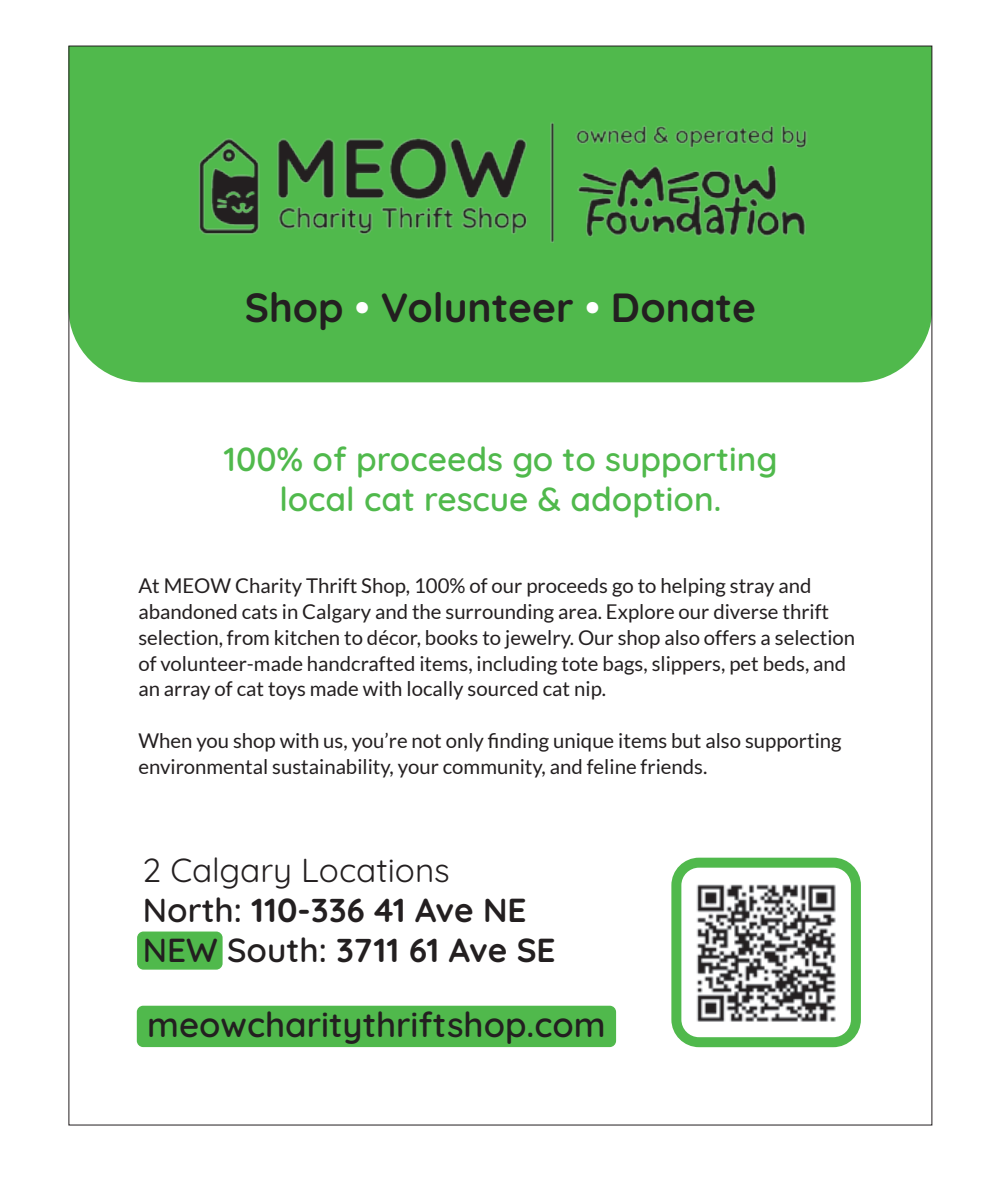
<style>
.page{position:relative;width:990px;height:1188px;background:#fff}
.page>*{position:absolute;margin:0;border:0;box-sizing:border-box;transform-origin:0 0}
.t1{font:700 40.8px "Quicksand";color:#231f20}
.t2{font:600 34.6px "Quicksand";color:#231f20}
.t3{font:700 33.4px/40px "Quicksand";color:#231f20}
.t4{font:600 33.4px/40px "Quicksand";color:#50b94c;text-align:center}
.t5{font:20.4px/26px "Lato";color:#231f20}
.s1{color:#fff}
.s2{font-weight:400}
.s3{font-weight:600}
</style>
<div class="page">
<div style="left:70px;top:48px;width:860px;height:334px;background:#50b94c"></div>
<img style="left:165px;top:111px;width:675px;height:150px">
<div style="left:137px;top:1006px;width:479px;height:41px;background:#50b94c;border-radius:6px"></div>
<svg style="left:671px;top:858px;width:190px;height:189px"></svg>
<img style="left:690px;top:876px;width:152px;height:153px">
<div style="left:137px;top:932px;width:86px;height:38px;background:#50b94c;border-radius:6px"></div>
<h1 class="t1" style="left:245px;top:275px;width:513px">Shop <span class="s1">•</span> Volunteer <span class="s1">•</span> Donate</h1>
<h3 class="t4" style="left:223px;top:436px;width:556px">100% of proceeds go to supporting local cat rescue &amp; adoption.</h3>
<p class="t5" style="left:138px;top:572px;width:718px">At MEOW Charity Thrift Shop, 100% of our proceeds go to helping stray and abandoned cats in Calgary and the surrounding area. Explore our diverse thrift selection, from kitchen to décor, books to jewelry. Our shop also offers a selection of volunteer-made handcrafted items, including tote bags, slippers, pet beds, and an array of cat toys made with locally sourced cat nip.</p>
<p class="t5" style="left:138px;top:728px;width:705px">When you shop with us, you’re not only finding unique items but also supporting environmental sustainability, your community, and feline friends.</p>
<h3 class="t3" style="left:143px;top:847px;width:414px"><span class="s2">2 Calgary Locations<br></span><span class="s3">North:</span> 110-336 41 Ave NE<br><span class="s3">NEW South:</span> 3711 61 Ave SE</h3>
<h2 class="t2" style="left:147px;top:997px;width:460px">meowcharitythriftshop.com</h2>
</div>
